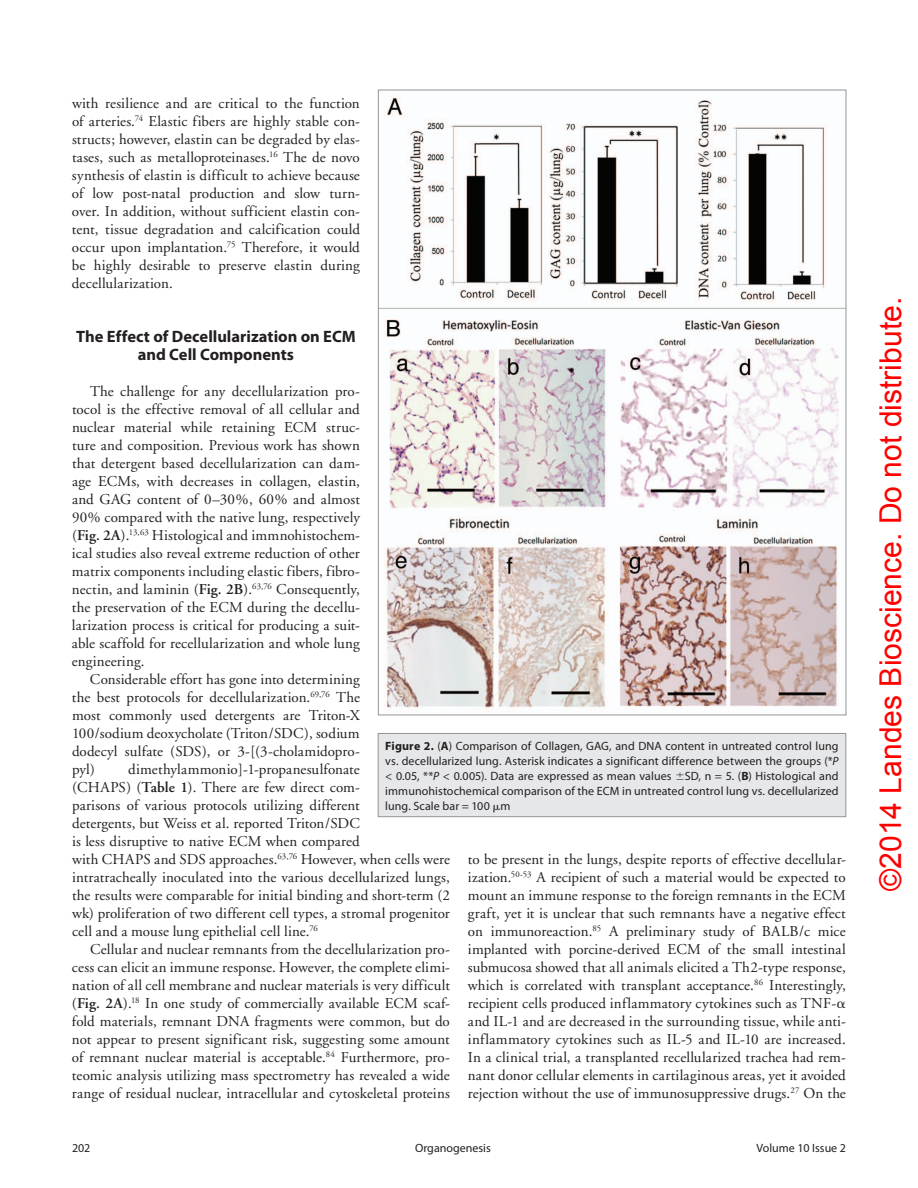
<style>
.page{position:relative;width:918px;height:1188px;background:#fff}
.page>*{position:absolute;margin:0;border:0;box-sizing:border-box;transform-origin:0 0}
.t1{font:30.15px "Arial";color:#f00}
.t2{font:700 16.5px/18px "Myriad Pro";color:#231f20;text-align:center}
.t3{font:15px/18px "Adobe Garamond";letter-spacing:.01em;color:#231f20;text-align:justify}
.t4{font:12px/15px "Myriad Pro";letter-spacing:.005em;color:#231f20;text-align:justify}
.s1{font-weight:600}
.s2{font-weight:700}
.s3{font-style:italic}
.s4{font-family:"Universal Std Greekw Math Pi"}
</style>
<div class="page">
<img style="left:380px;top:95px;width:464px;height:615px">
<div style="left:378px;top:733px;width:468px;height:84px;background:#e6e7e9"></div>
<div style="left:378px;top:733px;width:468px;height:84px;border:1px solid #939598"></div>
<p class="t3" style="left:72px;top:95px;width:289px">with resilience and are critical to the function of arteries.<sup>74</sup> Elastic fibers are highly stable con&shy;structs; however, elastin can be degraded by elas&shy;tases, such as metalloproteinases.<sup>16</sup> The de novo synthesis of elastin is difficult to achieve because of low post-natal production and slow turn&shy;over. In addition, without sufficient elastin con&shy;tent, tissue degradation and calcification could occur upon implantation.<sup>75</sup> Therefore, it would be highly desirable to preserve elastin during decellularization.</p>
<p class="t2" style="left:76px;top:327px;width:281px">The Effect of Decellularization on ECM and Cell Components</p>
<p class="t3" style="left:72px;top:383px;width:290px;text-indent:18px">The challenge for any decellularization pro&shy;tocol is the effective removal of all cellular and nuclear material while retaining ECM struc&shy;ture and composition. Previous work has shown that detergent based decellularization can dam&shy;age ECMs, with decreases in collagen, elastin, and GAG content of 0–30%, 60% and almost 90% compared with the native lung, respectively (<span class="s1">Fig. 2A</span>).<sup>13,63</sup> Histological and immnohistochem&shy;ical studies also reveal extreme reduction of other matrix components including elastic fibers, fibro&shy;nectin, and laminin (<span class="s1">Fig. 2B</span>).<sup>63,76</sup> Consequently, the preservation of the ECM during the decellu&shy;larization process is critical for producing a suit&shy;able scaffold for recellularization and whole lung engineering.</p>
<p class="t3" style="left:72px;top:671px;width:289px;text-indent:18px">Considerable effort has gone into determining the best protocols for decellularization.<sup>69,76</sup> The most commonly used detergents are Triton-X 100/sodium deoxycholate (Triton/SDC), sodium dodecyl sulfate (SDS), or 3-[(3-cholamidopro&shy;pyl)</p>
<p class="t4" style="left:385px;top:738px;width:455px"><span class="s2">Figure 2.</span> (<span class="s2">A</span>) Comparison of Collagen, GAG, and DNA content in untreated control lung vs. decellularized lung. Asterisk indicates a significant difference between the groups (*<span class="s3">P </span>&lt; 0.05, **<span class="s3">P</span> &lt; 0.005). Data are expressed as mean values <span class="s4">±</span>SD, n = 5. (<span class="s2">B</span>) Histological and immunohistochemical comparison of the ECM in untreated control lung vs. decellularized lung. Scale bar = 100 <span class="s4">µ</span>m</p>
<p class="t3" style="left:72px;top:761px;width:379px;text-align:left;text-indent:56px">dimethylammonio]-1-propanesulfonate<br>(CHAPS) (<span class="s1">Table 1</span>). There are few direct com-<br>parisons of various protocols utilizing different<br>detergents, but Weiss et al. reported Triton/SDC<br>is less disruptive to native ECM when compared<br>with CHAPS and SDS approaches.<sup>63,76</sup> However, when cells were intratracheally inoculated into the various decellularized lungs, the results were comparable for initial binding and short-term (2 wk) proliferation of two different cell types, a stromal progenitor cell and a mouse lung epithelial cell line.<sup>76</sup></p>
<p class="t3" style="left:72px;top:941px;width:379px;text-indent:18px">Cellular and nuclear remnants from the decellularization pro&shy;cess can elicit an immune response. However, the complete elimi&shy;nation of all cell membrane and nuclear materials is very difficult (<span class="s1">Fig. 2A</span>).<sup>18</sup> In one study of commercially available ECM scaf&shy;fold materials, remnant DNA fragments were common, but do not appear to present significant risk, suggesting some amount of remnant nuclear material is acceptable.<sup>84</sup> Furthermore, pro&shy;teomic analysis utilizing mass spectrometry has revealed a wide range of residual nuclear, intracellular and cytoskeletal proteins</p>
<p class="t3" style="left:468px;top:851px;width:379px">to be present in the lungs, despite reports of effective decellular&shy;ization.<sup>50-53</sup> A recipient of such a material would be expected to mount an immune response to the foreign remnants in the ECM graft, yet it is unclear that such remnants have a negative effect on immunoreaction.<sup>85</sup> A preliminary study of BALB/c mice implanted with porcine-derived ECM of the small intestinal submucosa showed that all animals elicited a Th2-type response, which is correlated with transplant acceptance.<sup>86</sup> Interestingly, recipient cells produced inflammatory cytokines such as TNF-<span class="s4">α </span>and IL-1 and are decreased in the surrounding tissue, while anti&shy;inflammatory cytokines such as IL-5 and IL-10 are increased.<br>In a clinical trial, a transplanted recellularized trachea had rem&shy;nant donor cellular elements in cartilaginous areas, yet it avoided rejection without the use of immunosuppressive drugs.<sup>27</sup> On the</p>
<p class="t4" style="left:72px;top:1140px;width:20px">202</p>
<p class="t4" style="left:415px;top:1140px;width:77px">Organogenesis</p>
<p class="t4" style="left:757px;top:1140px;width:91px">Volume 10 Issue 2</p>
<h1 class="t1" style="left:871px;top:891px;width:595px;rotate:-90deg">©2014 Landes Bioscience. Do not distribute.</h1>
</div>
